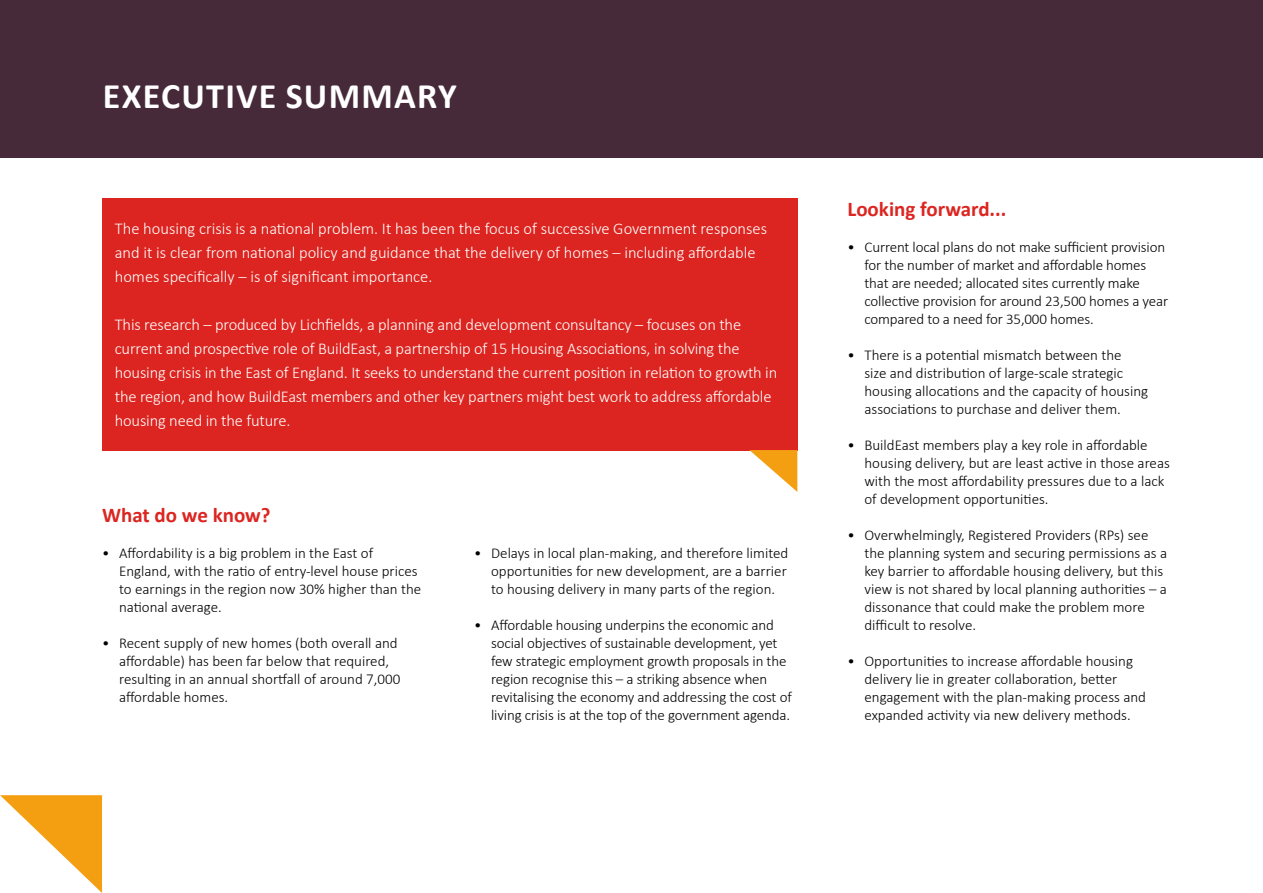
<style>
.page{position:relative;width:1263px;height:893px;background:#fff}
.page>*{position:absolute;margin:0;border:0;box-sizing:border-box;transform-origin:0 0}
.t1{font:700 36px "Calibri";letter-spacing:.035em;color:#fff}
.t2{font:700 21px "Calibri";color:#dc2520}
.t3{font:300 16.5px/24px "Calibri";letter-spacing:-.01em;color:#fff}
.t4{font:300 15px/18px "Calibri";color:#000}
</style>
<div class="page">
<div style="left:0;top:0;width:1263px;height:157px;background:#472a3a"></div>
<svg style="left:0;top:795px;width:102px;height:98px"></svg>
<div style="left:102px;top:198px;width:695px;height:252px;background:#dc2520"></div>
<svg style="left:749px;top:450px;width:48px;height:42px"></svg>
<h1 class="t1" style="left:103px;top:71px;width:356px">EXECUTIVE SUMMARY</h1>
<p class="t3" style="left:115px;top:217px;width:654px">The housing crisis is a national problem. It has been the focus of successive Government responses and it is clear from national policy and guidance that the delivery of homes – including affordable homes specifically – is of significant importance.</p>
<p class="t3" style="left:115px;top:313px;width:664px">This research – produced by Lichfields, a planning and development consultancy – focuses on the current and prospective role of BuildEast, a partnership of 15 Housing Associations, in solving the housing crisis in the East of England. It seeks to understand the current position in relation to growth in the region, and how BuildEast members and other key partners might best work to address affordable housing need in the future.</p>
<h2 class="t2" style="left:102px;top:500px;width:170px">What do we know?</h2>
<p class="t4" style="left:119px;top:544px;width:304px;text-indent:-17px">• Affordability is a big problem in the East of England, with the ratio of entry-level house prices to earnings in the region now 30% higher than the national average.</p>
<p class="t4" style="left:119px;top:634px;width:283px;text-indent:-17px">• Recent supply of new homes (both overall and affordable) has been far below that required, resulting in an annual shortfall of around 7,000 affordable homes.</p>
<p class="t4" style="left:491px;top:544px;width:299px;text-align:justify;text-indent:-17px">• Delays in local plan-making, and therefore limited opportunities for new development, are a barrier to housing delivery in many parts of the region.</p>
<p class="t4" style="left:491px;top:616px;width:302px;text-indent:-17px">• Affordable housing underpins the economic and social objectives of sustainable development, yet few strategic employment growth proposals in the region recognise this – a striking absence when revitalising the economy and addressing the cost of living crisis is at the top of the government agenda.</p>
<h2 class="t2" style="left:847px;top:194px;width:160px">Looking forward...</h2>
<p class="t4" style="left:864px;top:238px;width:305px;text-indent:-17px">• Current local plans do not make sufficient provision for the number of market and affordable homes that are needed; allocated sites currently make collective provision for around 23,500 homes a year compared to a need for 35,000 homes.</p>
<p class="t4" style="left:864px;top:346px;width:285px;text-indent:-17px">• There is a potential mismatch between the<br>size and distribution of large-scale strategic housing allocations and the capacity of housing associations to purchase and deliver them.</p>
<p class="t4" style="left:864px;top:436px;width:307px;text-indent:-17px">• BuildEast members play a key role in affordable housing delivery, but are least active in those areas with the most affordability pressures due to a lack of development opportunities.</p>
<p class="t4" style="left:864px;top:526px;width:304px;text-indent:-17px">• Overwhelmingly, Registered Providers (RPs) see the planning system and securing permissions as a key barrier to affordable housing delivery, but this view is not shared by local planning authorities – a dissonance that could make the problem more difficult to resolve.</p>
<p class="t4" style="left:864px;top:652px;width:283px;text-indent:-17px">• Opportunities to increase affordable housing delivery lie in greater collaboration, better engagement with the plan-making process and expanded activity via new delivery methods.</p>
</div>
